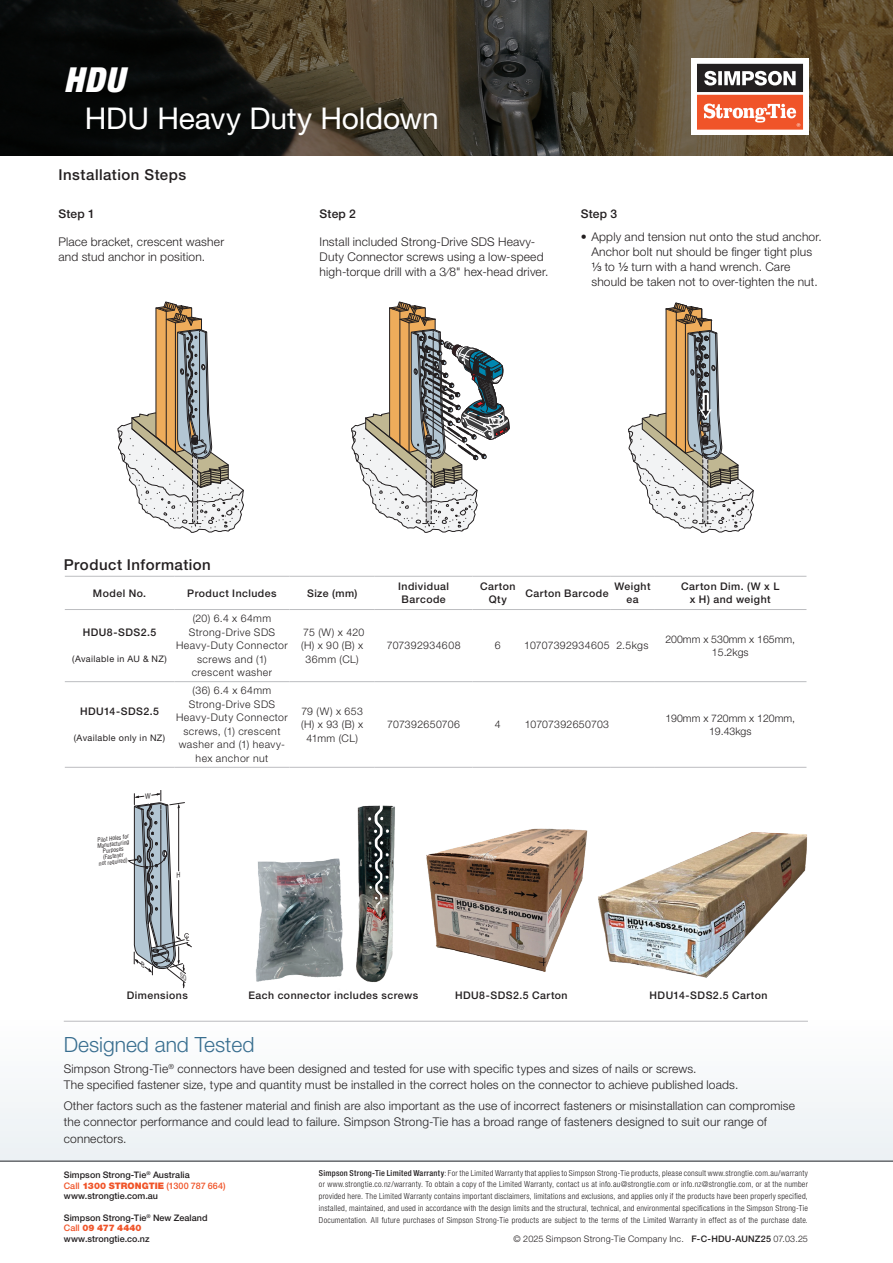
<style>
.page{position:relative;width:893px;height:1263px;background:#fff}
.page>*{position:absolute;margin:0;border:0;box-sizing:border-box;transform-origin:0 0}
.t1{font:italic 900 condensed 34.5px "Helvetica Neue LT Std";color:#fff}
.t2{font:30px "Helvetica Neue LT Std";letter-spacing:-.005em;color:#fff}
.t3{font:300 21px "Helvetica Neue LT Std";color:#386e8f}
.t4{font:500 15px "Helvetica Neue LT Std";letter-spacing:.03em;color:#231f20}
.t5{font:300 12px/15px "Helvetica Neue LT Std";letter-spacing:.015em;color:#231f20}
.t6{font:500 12px "Helvetica Neue LT Std";letter-spacing:.015em;color:#231f20}
.t7{font:300 10.5px/13.5px "Helvetica Neue LT Std";letter-spacing:.04em;color:#231f20;text-align:center}
.t8{font:500 10.5px/13.5px "Helvetica Neue LT Std";letter-spacing:.045em;color:#231f20;text-align:center}
.t9{font:300 10.5px/12.6px "Helvetica Neue LT Std";color:#231f20;text-align:center}
.t10{font:300 10.5px "Helvetica Neue LT Std";letter-spacing:.01em;color:#231f20}
.t11{font:500 9px/10.5px "Helvetica Neue LT Std";letter-spacing:.005em;color:#231f20}
.t12{font:300 9px "Helvetica Neue LT Std";letter-spacing:.02em;color:#231f20}
.t13{font:9px "Helvetica Neue LT Std";letter-spacing:.045em;color:#231f20}
.t14{font:300 condensed 8.25px/11.7px "Helvetica Neue LT Std";letter-spacing:.025em;color:#231f20;text-align:justify}
.t15{font:condensed 5.85px "Helvetica LT Std";color:#231f20;scale:.96 1}
.s1{font-family:"Helvetica LT Std Fractions";font-weight:400}
.s2{color:#f05429}
.s3{font-weight:900;color:#f05429}
.s4{font-weight:500}
</style>
<div class="page">
<svg style="left:628px;top:302px;width:126px;height:231px"></svg>
<svg style="left:117px;top:302px;width:127px;height:231px"></svg>
<svg style="left:351px;top:302px;width:158px;height:231px"></svg>
<hr style="left:65px;top:576px;width:109px;height:1px;background:#bcbdc0">
<hr style="left:174px;top:576px;width:116px;height:1px;background:#bcbdc0">
<hr style="left:290px;top:576px;width:85px;height:1px;background:#bcbdc0">
<hr style="left:375px;top:576px;width:98px;height:1px;background:#bcbdc0">
<hr style="left:473px;top:576px;width:50px;height:1px;background:#bcbdc0">
<hr style="left:523px;top:576px;width:88px;height:1px;background:#bcbdc0">
<hr style="left:611px;top:576px;width:43px;height:1px;background:#bcbdc0">
<hr style="left:654px;top:576px;width:152px;height:1px;background:#bcbdc0">
<hr style="left:65px;top:609px;width:109px;height:1px;background:#bcbdc0">
<hr style="left:174px;top:609px;width:116px;height:1px;background:#bcbdc0">
<hr style="left:290px;top:609px;width:85px;height:1px;background:#bcbdc0">
<hr style="left:375px;top:609px;width:98px;height:1px;background:#bcbdc0">
<hr style="left:473px;top:609px;width:50px;height:1px;background:#bcbdc0">
<hr style="left:523px;top:609px;width:88px;height:1px;background:#bcbdc0">
<hr style="left:611px;top:609px;width:43px;height:1px;background:#bcbdc0">
<hr style="left:654px;top:609px;width:152px;height:1px;background:#bcbdc0">
<hr style="left:65px;top:681px;width:109px;height:1px;background:#bcbdc0">
<hr style="left:174px;top:681px;width:116px;height:1px;background:#bcbdc0">
<hr style="left:290px;top:681px;width:85px;height:1px;background:#bcbdc0">
<hr style="left:65px;top:767px;width:109px;height:1px;background:#bcbdc0">
<hr style="left:174px;top:767px;width:116px;height:1px;background:#bcbdc0">
<hr style="left:290px;top:767px;width:85px;height:1px;background:#bcbdc0">
<hr style="left:375px;top:681px;width:98px;height:1px;background:#bcbdc0">
<hr style="left:473px;top:681px;width:50px;height:1px;background:#bcbdc0">
<hr style="left:523px;top:681px;width:88px;height:1px;background:#bcbdc0">
<hr style="left:611px;top:681px;width:43px;height:1px;background:#bcbdc0">
<hr style="left:375px;top:767px;width:98px;height:1px;background:#bcbdc0">
<hr style="left:473px;top:767px;width:50px;height:1px;background:#bcbdc0">
<hr style="left:523px;top:767px;width:88px;height:1px;background:#bcbdc0">
<hr style="left:611px;top:767px;width:43px;height:1px;background:#bcbdc0">
<hr style="left:654px;top:681px;width:152px;height:1px;background:#bcbdc0">
<hr style="left:654px;top:767px;width:152px;height:1px;background:#bcbdc0">
<div style="left:0;top:1013px;width:893px;height:149px;background:#f5f8f9"></div>
<img style="left:426px;top:828px;width:162px;height:144px">
<img style="left:356px;top:805px;width:39px;height:178px">
<img style="left:256px;top:858px;width:88px;height:124px">
<img style="left:598px;top:832px;width:209px;height:146px">
<svg style="left:0;top:0;width:893px;height:156px;background:#393122"></svg>
<div style="left:691px;top:58px;width:117px;height:77px;background:#fff"></div>
<svg style="left:697px;top:64px;width:106px;height:66px"></svg>
<svg style="left:128px;top:790px;width:64px;height:198px"></svg>
<h1 class="t1" style="left:64px;top:58px;width:62px">HDU</h1>
<h2 class="t2" style="left:85px;top:101px;width:355px">HDU Heavy Duty Holdown</h2>
<p class="t4" style="left:58px;top:166px;width:129px">Installation Steps</p>
<p class="t6" style="left:58px;top:206px;width:38px">Step 1</p>
<p class="t5" style="left:58px;top:234px;width:167px">Place bracket, crescent washer and stud anchor in position.</p>
<p class="t6" style="left:320px;top:206px;width:38px">Step 2</p>
<p class="t5" style="left:320px;top:234px;width:230px">Install included Strong-Drive SDS Heavy-<br>Duty Connector screws using a low-speed high-torque drill with a 3⁄8" hex-head driver.</p>
<p class="t6" style="left:581px;top:206px;width:38px">Step 3</p>
<p class="t5" style="left:591px;top:229px;width:232px;text-indent:-11px">• Apply and tension nut onto the stud anchor.<br>Anchor bolt nut should be finger tight plus <span class="s1">1/3</span> to <span class="s1">1/2</span> turn with a hand wrench. Care should be taken not to over‑tighten the nut.</p>
<p class="t4" style="left:64px;top:556px;width:149px">Product Information</p>
<p class="t8" style="left:93px;top:586px;width:55px">Model No.</p>
<p class="t8" style="left:187px;top:586px;width:91px">Product Includes</p>
<p class="t8" style="left:307px;top:586px;width:52px">Size (mm)</p>
<p class="t8" style="left:398px;top:579px;width:52px">Individual<br>Barcode</p>
<p class="t8" style="left:480px;top:579px;width:37px">Carton<br>Qty</p>
<p class="t8" style="left:525px;top:586px;width:85px">Carton Barcode</p>
<p class="t8" style="left:614px;top:579px;width:38px">Weight ea</p>
<p class="t8" style="left:681px;top:579px;width:100px">Carton Dim. (W x L x H) and weight</p>
<p class="t8" style="left:83px;top:626px;width:75px">HDU8-SDS2.5</p>
<p class="t13" style="left:72px;top:654px;width:96px">(Available in AU &amp; NZ)</p>
<p class="t7" style="left:176px;top:612px;width:113px">(20) 6.4 x 64mm<br>Strong-Drive SDS<br>Heavy-Duty Connector screws and (1) crescent washer</p>
<p class="t7" style="left:301px;top:625px;width:65px">75 (W) x 420 (H) x 90 (B) x<br>36mm (CL)</p>
<p class="t7" style="left:387px;top:639px;width:75px">707392934608</p>
<p class="t7" style="left:495px;top:639px;width:7px">6</p>
<p class="t7" style="left:524px;top:639px;width:126px">10707392934605 2.5kgs</p>
<p class="t9" style="left:665px;top:633px;width:131px">200mm x 530mm x 165mm,<br>15.2kgs</p>
<p class="t8" style="left:80px;top:704px;width:81px">HDU14-SDS2.5</p>
<p class="t13" style="left:74px;top:733px;width:93px">(Available only in NZ)</p>
<p class="t7" style="left:176px;top:684px;width:113px">(36) 6.4 x 64mm<br>Strong-Drive SDS<br>Heavy-Duty Connector screws, (1) crescent washer and (1) heavy&shy;hex anchor nut</p>
<p class="t7" style="left:301px;top:704px;width:64px">79 (W) x 653 (H) x 93 (B) x<br>41mm (CL)</p>
<p class="t7" style="left:387px;top:717px;width:74px">707392650706</p>
<p class="t7" style="left:495px;top:717px;width:7px">4</p>
<p class="t10" style="left:525px;top:718px;width:86px">10707392650703</p>
<p class="t9" style="left:665px;top:712px;width:131px">190mm x 720mm x 120mm,<br>19.43kgs</p>
<p class="t15" style="left:97px;top:836px;width:34px;rotate:-7deg">Pilot Holes for</p>
<p class="t15" style="left:97px;top:842px;width:35px;rotate:-7deg">Manufacturing</p>
<p class="t15" style="left:102px;top:848px;width:23px;rotate:-7deg">Purposes</p>
<p class="t15" style="left:102px;top:853px;width:23px;rotate:-7deg">(Fastener</p>
<p class="t15" style="left:98px;top:860px;width:32px;rotate:-7deg">not required)</p>
<p class="t8" style="left:127px;top:988px;width:63px">Dimensions</p>
<p class="t8" style="left:248px;top:988px;width:171px">Each connector includes screws</p>
<p class="t8" style="left:455px;top:988px;width:114px">HDU8-SDS2.5 Carton</p>
<p class="t8" style="left:650px;top:988px;width:119px">HDU14-SDS2.5 Carton</p>
<h3 class="t3" style="left:64px;top:1032px;width:192px">Designed and Tested</h3>
<p class="t5" style="left:64px;top:1060px;width:676px;line-height:16.5px">Simpson Strong‑Tie<sup>®</sup> connectors have been designed and tested for use with specific types and sizes of nails or screws.<br>The specified fastener size, type and quantity must be installed in the correct holes on the connector to achieve published loads.</p>
<p class="t5" style="left:64px;top:1097px;width:733px;line-height:16.5px">Other factors such as the fastener material and finish are also important as the use of incorrect fasteners or misinstallation can compromise the connector performance and could lead to failure. Simpson Strong‑Tie has a broad range of fasteners designed to suit our range of connectors.</p>
<p class="t11" style="left:64px;top:1170px;width:163px">Simpson Strong-Tie<sup>®</sup> Australia<br><span class="s2">Call</span> <span class="s3">1300 STRONGTIE</span> <span class="s2">(1300 787 664) </span>www.strongtie.com.au</p>
<p class="t11" style="left:64px;top:1212px;width:145px">Simpson Strong-Tie<sup>®</sup> New Zealand<br><span class="s2">Call</span> <span class="s3">09 477 4440 </span>www.strongtie.co.nz</p>
<p class="t14" style="left:319px;top:1167px;width:491px"><span class="s4">Simpson Strong-Tie Limited Warranty</span>: For the Limited Warranty that applies to Simpson Strong-Tie products, please consult www.strongtie.com.au/warranty or www.strongtie.co.nz/warranty. To obtain a copy of the Limited Warranty, contact us at info.au@strongtie.com or info.nz@strongtie.com, or at the number provided here. The Limited Warranty contains important disclaimers, limitations and exclusions, and applies only if the products have been properly specified, installed, maintained, and used in accordance with the design limits and the structural, technical, and environmental specifications in the Simpson Strong‑Tie Documentation. All future purchases of Simpson Strong-Tie products are subject to the terms of the Limited Warranty in effect as of the purchase date.</p>
<p class="t12" style="left:514px;top:1233px;width:296px">© 2025 Simpson Strong‑Tie Company Inc. <span class="s4">F-C-HDU-AUNZ25</span> 07.03.25</p>
</div>
